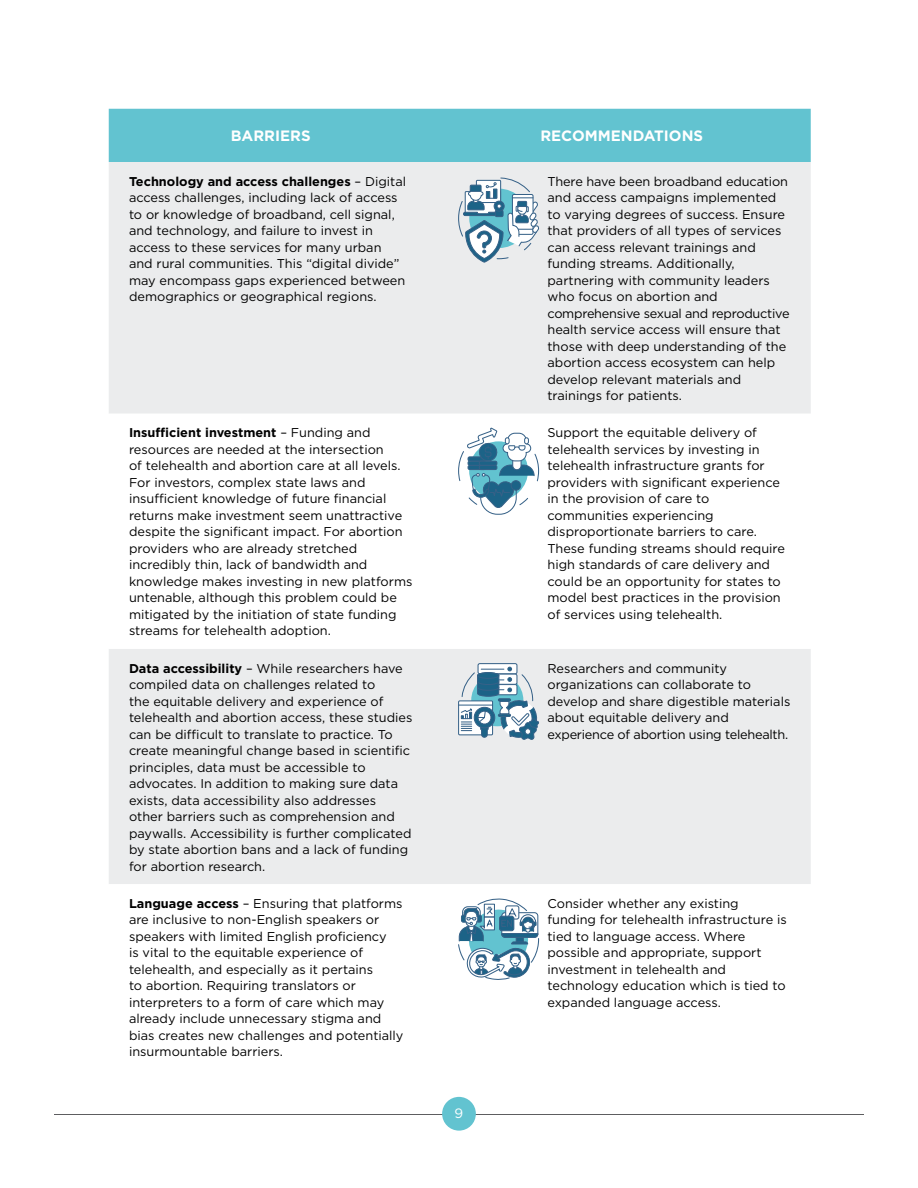
<style>
.page{position:relative;width:918px;height:1188px;background:#fff}
.page>*{position:absolute;margin:0;border:0;box-sizing:border-box;transform-origin:0 0}
.t1{font:700 15px "Gotham";color:#fff}
.t2{font:13.5px "Gotham";color:#fff}
.t3{font:12.75px/16.5px "Gotham";color:#000}
.s1{font-weight:700}
</style>
<div class="page">
<hr style="left:54px;top:1114px;width:810px;height:1px;background:#5d5d60">
<div style="left:442px;top:1097px;width:34px;height:34px;background:#62c3d0;border-radius:50%"></div>
<div style="left:109px;top:263px;width:702px;height:151px;background:#ebeced"></div>
<div style="left:109px;top:649px;width:702px;height:235px;background:#ebeced"></div>
<svg style="left:109px;top:109px;width:702px;height:154px;background:#b9dce2"></svg>
<div style="left:478px;top:664px;width:39px;height:10px;background:#fff;border-radius:2px"></div>
<div style="left:478px;top:663px;width:39px;height:11px;border:1px solid #366187;border-radius:2px"></div>
<svg style="left:458px;top:667px;width:82px;height:74px"></svg>
<svg style="left:458px;top:427px;width:82px;height:88px"></svg>
<svg style="left:458px;top:898px;width:82px;height:82px"></svg>
<p class="t1" style="left:231px;top:126px;width:81px">BARRIERS</p>
<p class="t1" style="left:540px;top:126px;width:164px">RECOMMENDATIONS</p>
<p class="t3" style="left:129px;top:173px;width:279px"><span class="s1">Technology and access challenges</span> – Digital access challenges, including lack of access to or knowledge of broadband, cell signal, and technology, and failure to invest in access to these services for many urban and rural communities. This “digital divide” may encompass gaps experienced between demographics or geographical regions.</p>
<p class="t3" style="left:548px;top:173px;width:244px">There have been broadband education and access campaigns implemented to varying degrees of success. Ensure that providers of all types of services can access relevant trainings and funding streams. Additionally, partnering with community leaders who focus on abortion and comprehensive sexual and reproductive health service access will ensure that those with deep understanding of the abortion access ecosystem can help develop relevant materials and trainings for patients.</p>
<p class="t3" style="left:129px;top:424px;width:285px"><span class="s1">Insufficient investment</span> – Funding and resources are needed at the intersection<br>of telehealth and abortion care at all levels.<br>For investors, complex state laws and insufficient knowledge of future financial returns make investment seem unattractive despite the significant impact. For abortion providers who are already stretched incredibly thin, lack of bandwidth and knowledge makes investing in new platforms untenable, although this problem could be mitigated by the initiation of state funding streams for telehealth adoption.</p>
<p class="t3" style="left:548px;top:424px;width:239px">Support the equitable delivery of telehealth services by investing in telehealth infrastructure grants for providers with significant experience in the provision of care to communities experiencing disproportionate barriers to care.<br>These funding streams should require high standards of care delivery and could be an opportunity for states to model best practices in the provision of services using telehealth.</p>
<p class="t3" style="left:129px;top:660px;width:285px"><span class="s1">Data accessibility</span> – While researchers have compiled data on challenges related to<br>the equitable delivery and experience of telehealth and abortion access, these studies can be difficult to translate to practice. To create meaningful change based in scientific principles, data must be accessible to advocates. In addition to making sure data exists, data accessibility also addresses other barriers such as comprehension and paywalls. Accessibility is further complicated by state abortion bans and a lack of funding for abortion research.</p>
<p class="t3" style="left:548px;top:660px;width:244px">Researchers and community organizations can collaborate to develop and share digestible materials about equitable delivery and experience of abortion using telehealth.</p>
<p class="t3" style="left:129px;top:895px;width:276px"><span class="s1">Language access</span> – Ensuring that platforms are inclusive to non-English speakers or speakers with limited English proficiency<br>is vital to the equitable experience of telehealth, and especially as it pertains<br>to abortion. Requiring translators or interpreters to a form of care which may already include unnecessary stigma and bias creates new challenges and potentially insurmountable barriers.</p>
<p class="t3" style="left:548px;top:895px;width:241px">Consider whether any existing funding for telehealth infrastructure is tied to language access. Where possible and appropriate, support investment in telehealth and technology education which is tied to expanded language access.</p>
<p class="t2" style="left:455px;top:1104px;width:10px">9</p>
</div>
